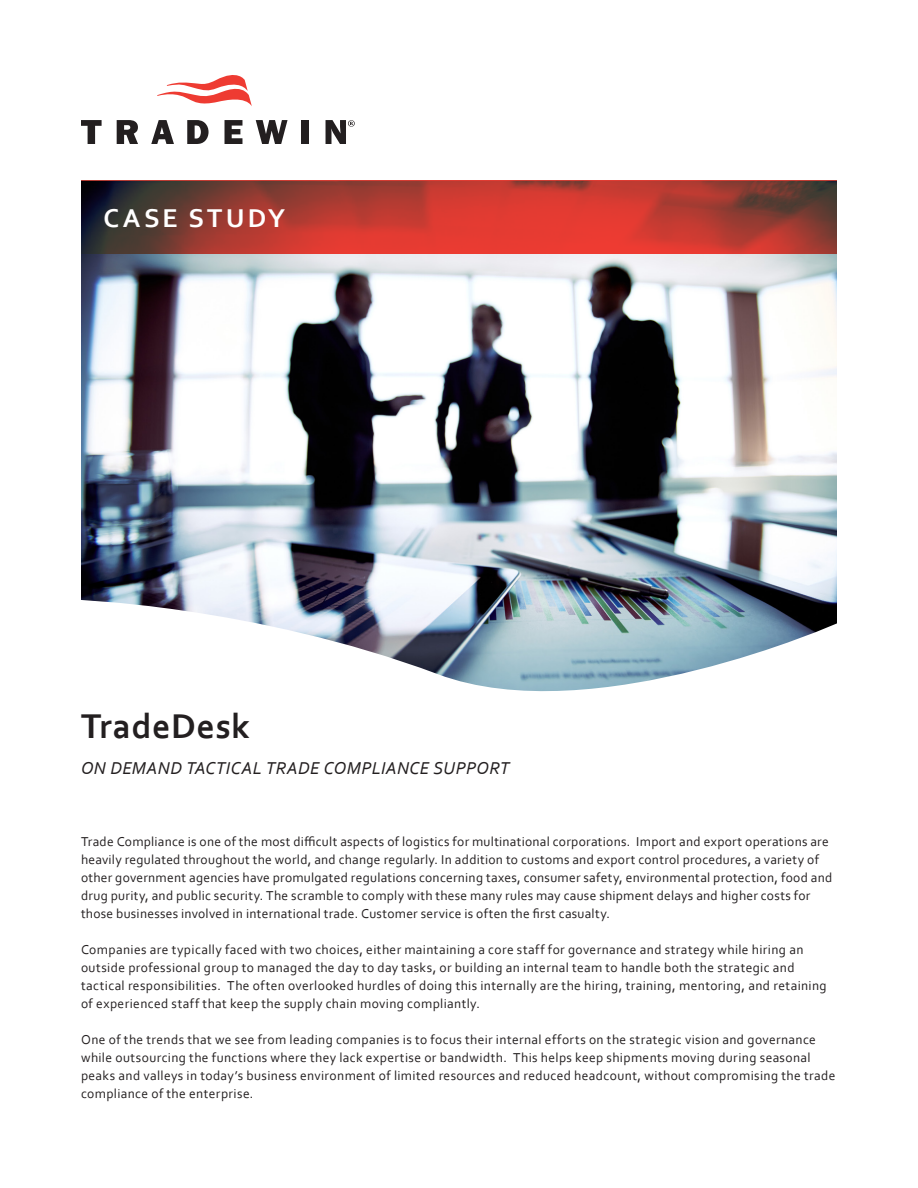
<style>
.page{position:relative;width:918px;height:1188px;background:#fff}
.page>*{position:absolute;margin:0;border:0;box-sizing:border-box;transform-origin:0 0}
.t1{font:700 36px "Corbel";letter-spacing:.015em;color:#231f20}
.t2{font:700 27px "Corbel";letter-spacing:.115em;color:#fff}
.t3{font:italic 18px "Corbel";letter-spacing:.015em;color:#231f20}
.t4{font:13.5px/18px "Corbel";letter-spacing:.025em;color:#231f20}
</style>
<div class="page">
<img style="left:81px;top:254px;width:756px;height:345px">
<svg style="left:81px;top:181px;width:756px;height:73px;background:#a73931"></svg>
<svg style="left:81px;top:599px;width:756px;height:93px"></svg>
<svg style="left:81px;top:120px;width:21px;height:24px"></svg>
<svg style="left:117px;top:120px;width:21px;height:24px"></svg>
<svg style="left:151px;top:120px;width:23px;height:24px"></svg>
<svg style="left:187px;top:120px;width:22px;height:24px"></svg>
<svg style="left:225px;top:120px;width:17px;height:24px"></svg>
<svg style="left:256px;top:120px;width:32px;height:24px"></svg>
<div style="left:302px;top:120px;width:7px;height:24px;background:#231f20"></div>
<svg style="left:157px;top:75px;width:95px;height:31px"></svg>
<svg style="left:326px;top:120px;width:29px;height:24px"></svg>
<p class="t2" style="left:104px;top:202px;width:183px">CASE STUDY</p>
<p class="t1" style="left:81px;top:704px;width:171px">TradeDesk</p>
<p class="t3" style="left:81px;top:757px;width:430px">ON DEMAND TACTICAL TRADE COMPLIANCE SUPPORT</p>
<p class="t4" style="left:81px;top:832px;width:753px">Trade Compliance is one of the most difficult aspects of logistics for multinational corporations. Import and export operations are heavily regulated throughout the world, and change regularly. In addition to customs and export control procedures, a variety of other government agencies have promulgated regulations concerning taxes, consumer safety, environmental protection, food and drug purity, and public security. The scramble to comply with these many rules may cause shipment delays and higher costs for those businesses involved in international trade. Customer service is often the first casualty.</p>
<p class="t4" style="left:81px;top:940px;width:747px">Companies are typically faced with two choices, either maintaining a core staff for governance and strategy while hiring an outside professional group to managed the day to day tasks, or building an internal team to handle both the strategic and tactical responsibilities. The often overlooked hurdles of doing this internally are the hiring, training, mentoring, and retaining of experienced staff that keep the supply chain moving compliantly.</p>
<p class="t4" style="left:81px;top:1030px;width:756px">One of the trends that we see from leading companies is to focus their internal efforts on the strategic vision and governance while outsourcing the functions where they lack expertise or bandwidth. This helps keep shipments moving during seasonal peaks and valleys in today’s business environment of limited resources and reduced headcount, without compromising the trade compliance of the enterprise.</p>
</div>
